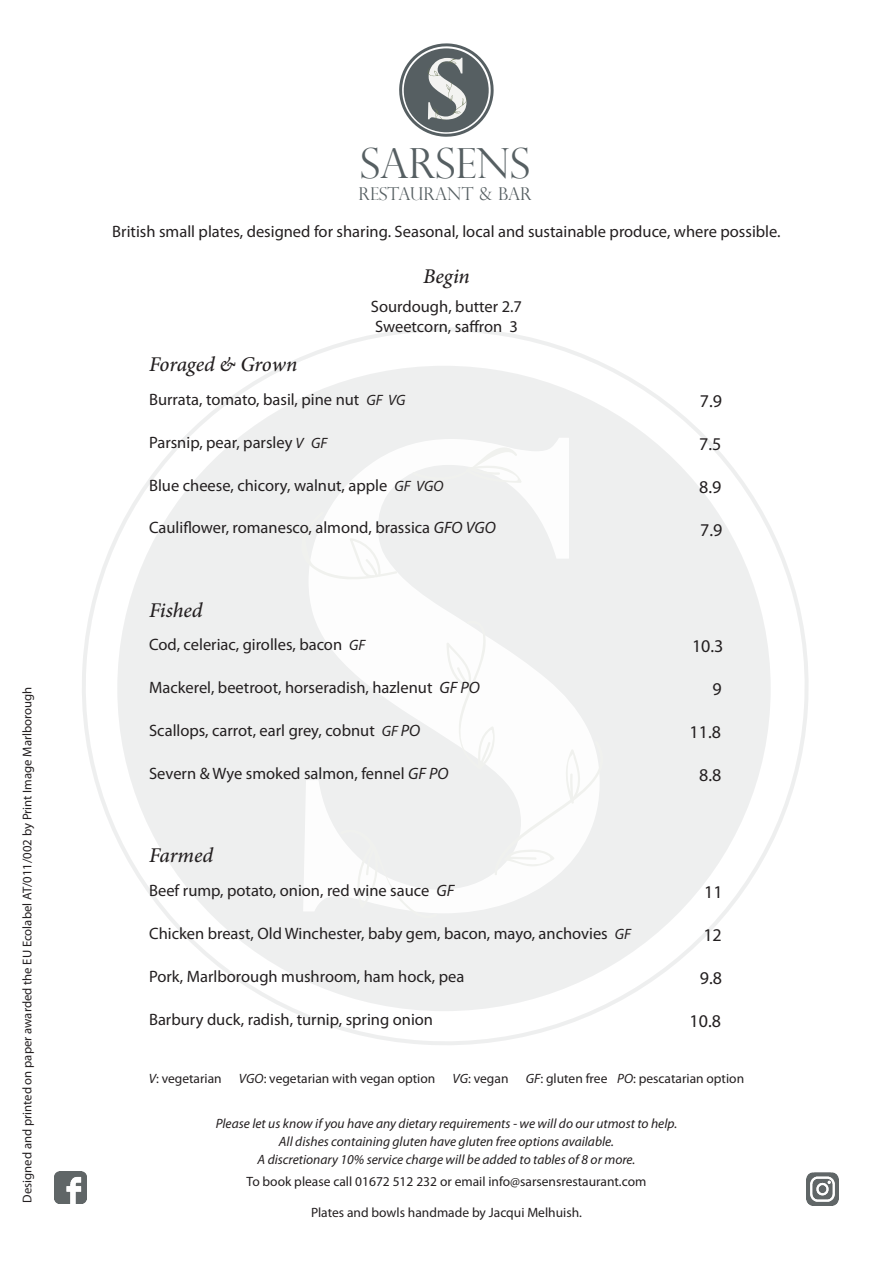
<style>
.page{position:relative;width:893px;height:1263px;background:#fff}
.page>*{position:absolute;margin:0;border:0;box-sizing:border-box;transform-origin:0 0}
.t1{font:700 84px "Perpetua Titling";color:#f3f3f1}
.t2{font:300 41.55px "Perpetua Titling";color:#565f62}
.t3{font:italic 500 21px "Minion Pro";letter-spacing:-.01em;color:#231f20}
.t4{font:18px "Myriad Pro";color:#231f20}
.t5{font:300 17.7px "Perpetua Titling";color:#565f62}
.t6{font:16.5px/19.8px "Myriad Pro";color:#231f20}
.t7{font:italic 13.5px "Myriad Pro";color:#231f20}
.t8{font:13.5px "Myriad Pro";color:#231f20}
.t9{font:12.75px "Myriad Pro";color:#231f20}
.s1{font-style:italic;font-size:15px}
.s2{font-style:italic}
</style>
<div class="page">
<svg style="left:82px;top:328px;width:726px;height:717px"></svg>
<div style="left:291px;top:511px;width:107px;height:75px;background:#eeefef"></div>
<div style="left:412px;top:442px;width:110px;height:41px;background:#eeefef"></div>
<div style="left:340px;top:617px;width:292px;height:307px;background:#eeefef"></div>
<img style="left:806px;top:1172px;width:33px;height:33px">
<img style="left:54px;top:1172px;width:32px;height:32px">
<svg style="left:399px;top:43px;width:95px;height:94px"></svg>
<p class="t9" style="left:19px;top:1203px;width:518px;rotate:-90deg">Designed and printed on paper awarded the EU Ecolabel AT/011/002 by Print Image Marlborough</p>
<h1 class="t1" style="left:425px;top:37px;width:45px">s</h1>
<p class="t2" style="left:361px;top:138px;width:171px">SARSENS</p>
<p class="t5" style="left:358px;top:183px;width:175px">RESTAURANT &amp; BAR</p>
<p class="t6" style="left:112px;top:221px;width:670px">British small plates, designed for sharing. Seasonal, local and sustainable produce, where possible.</p>
<p class="t3" style="left:149px;top:349px;width:150px">Foraged &amp; Grown</p>
<p class="t3" style="left:423px;top:262px;width:48px">Begin</p>
<p class="t6" style="left:371px;top:296px;width:153px">Sourdough, butter 2.7<br>Sweetcorn, saffron 3</p>
<p class="t6" style="left:149px;top:390px;width:258px">Burrata, tomato, basil, pine nut <span class="s1">GF VG</span></p>
<p class="t6" style="left:149px;top:432px;width:180px">Parsnip, pear, parsley <span class="s1">V GF</span></p>
<p class="t4" style="left:700px;top:390px;width:24px">7.9</p>
<p class="t4" style="left:699px;top:433px;width:24px">7.5</p>
<p class="t6" style="left:149px;top:475px;width:296px">Blue cheese, chicory, walnut, apple <span class="s1">GF VGO</span></p>
<p class="t4" style="left:699px;top:476px;width:24px">8.9</p>
<p class="t6" style="left:149px;top:517px;width:348px">Cauliflower, romanesco, almond, brassica <span class="s2">GFO VGO</span></p>
<p class="t4" style="left:700px;top:519px;width:24px">7.9</p>
<p class="t3" style="left:149px;top:596px;width:55px">Fished</p>
<p class="t6" style="left:149px;top:634px;width:218px">Cod, celeriac, girolles, bacon <span class="s1">GF</span></p>
<p class="t4" style="left:692px;top:635px;width:33px">10.3</p>
<p class="t6" style="left:149px;top:677px;width:332px">Mackerel, beetroot, horseradish, hazlenut <span class="s2">GF PO</span></p>
<p class="t4" style="left:713px;top:678px;width:11px">9</p>
<p class="t6" style="left:149px;top:720px;width:273px">Scallops, carrot, earl grey, cobnut <span class="s1">GF</span> <span class="s2">PO</span></p>
<p class="t4" style="left:689px;top:721px;width:33px">11.8</p>
<p class="t6" style="left:149px;top:763px;width:301px">Severn &amp; Wye smoked salmon, fennel <span class="s2">GF PO</span></p>
<p class="t4" style="left:699px;top:764px;width:24px">8.8</p>
<p class="t3" style="left:149px;top:841px;width:66px">Farmed</p>
<p class="t6" style="left:149px;top:880px;width:307px">Beef rump, potato, onion, red wine sauce <span class="s2">GF</span></p>
<p class="t4" style="left:704px;top:881px;width:20px">11</p>
<p class="t6" style="left:149px;top:923px;width:484px">Chicken breast, Old Winchester, baby gem, bacon, mayo, anchovies <span class="s1">GF</span></p>
<p class="t4" style="left:703px;top:924px;width:20px">12</p>
<p class="t6" style="left:149px;top:966px;width:317px">Pork, Marlborough mushroom, ham hock, pea</p>
<p class="t4" style="left:700px;top:967px;width:24px">9.8</p>
<p class="t6" style="left:149px;top:1009px;width:285px">Barbury duck, radish, turnip, spring onion</p>
<p class="t4" style="left:690px;top:1010px;width:33px">10.8</p>
<p class="t8" style="left:149px;top:1070px;width:74px"><span class="s2">V</span>: vegetarian</p>
<p class="t8" style="left:239px;top:1070px;width:198px"><span class="s2">VGO</span>: vegetarian with vegan option</p>
<p class="t8" style="left:452px;top:1070px;width:58px"><span class="s2">VG</span>: vegan</p>
<p class="t8" style="left:526px;top:1070px;width:220px"><span class="s2">GF</span>: gluten free <span class="s2">PO</span>: pescatarian option</p>
<p class="t7" style="left:216px;top:1115px;width:463px">Please let us know if you have any dietary requirements - we will do our utmost to help.</p>
<p class="t7" style="left:279px;top:1133px;width:337px">All dishes containing gluten have gluten free options available.</p>
<p class="t7" style="left:258px;top:1151px;width:379px">A discretionary 10% service charge will be added to tables of 8 or more.</p>
<p class="t8" style="left:247px;top:1173px;width:401px">To book please call 01672 512 232 or email info@sarsensrestaurant.com</p>
<p class="t8" style="left:311px;top:1204px;width:272px">Plates and bowls handmade by Jacqui Melhuish.</p>
</div>
